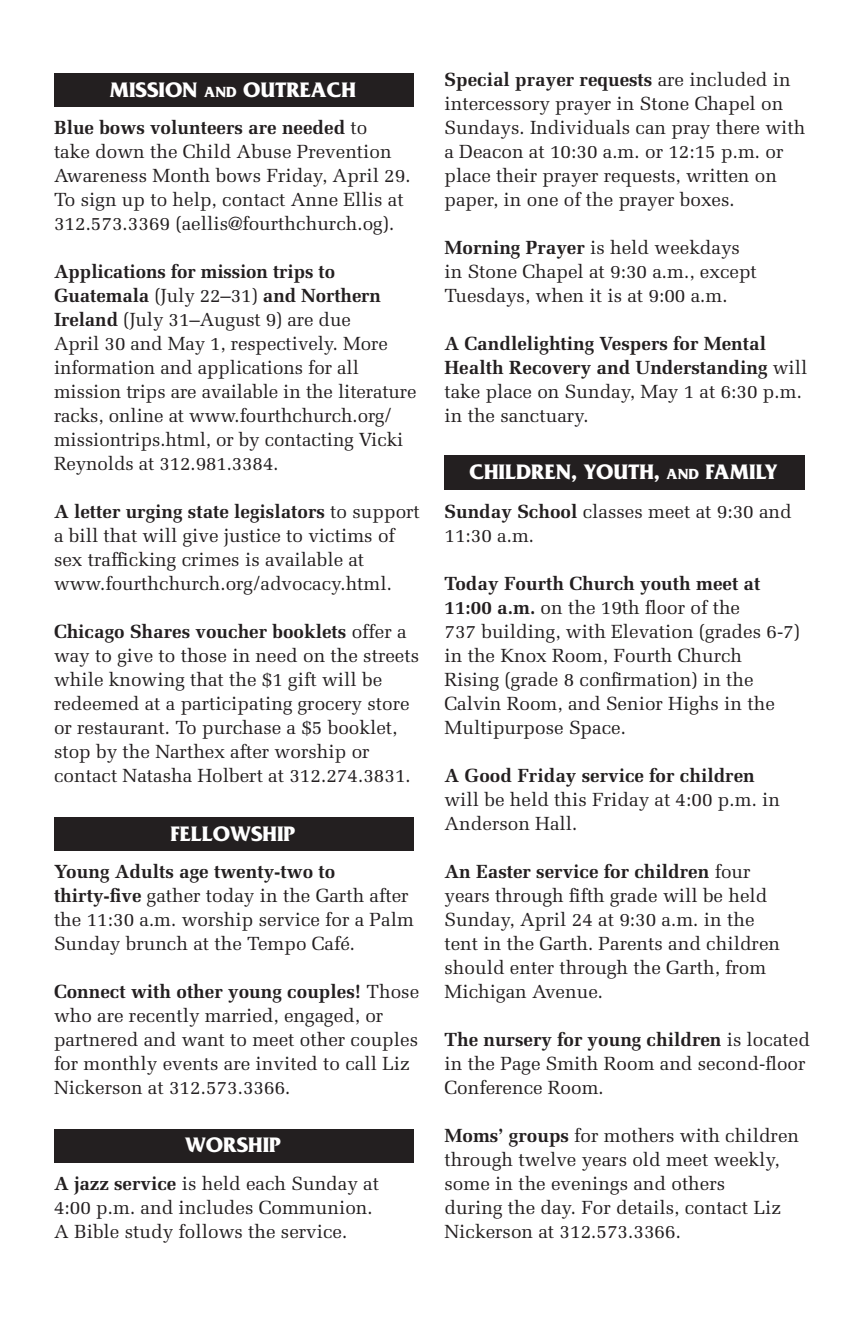
<style>
.page{position:relative;width:864px;height:1332px;background:#fff}
.page>*{position:absolute;margin:0;border:0;box-sizing:border-box;transform-origin:0 0}
.t1{font:700 22px "Friz Quadrata Std";color:#fff}
.t2{font:19px/24px "Melior LT Std";color:#231f20}
.t3{font:700 19px/24px "Melior LT Std";color:#231f20}
.s1{font-size:15.4px}
.s2{font-weight:700}
.s3{font-weight:400}
</style>
<div class="page">
<div style="left:54px;top:1129px;width:360px;height:33px;background:#231f20"></div>
<div style="left:54px;top:817px;width:360px;height:33px;background:#231f20"></div>
<div style="left:445px;top:456px;width:360px;height:34px;background:#231f20"></div>
<div style="left:54px;top:73px;width:360px;height:34px;background:#231f20"></div>
<p class="t1" style="left:110px;top:78px;width:248px">MISSION <span class="s1">AND</span> OUTREACH</p>
<p class="t2" style="left:54px;top:116px;width:358px"><span class="s2">Blue bows volunteers are needed</span> to<br>take down the Child Abuse Prevention Awareness Month bows Friday, April 29.<br>To sign up to help, contact Anne Ellis at 312.573.3369 (aellis@fourthchurch.og).</p>
<p class="t2" style="left:54px;top:260px;width:364px"><span class="s2">Applications for mission trips to Guatemala</span> (July 22–31) <span class="s2">and Northern Ireland</span> (July 31–August 9) are due<br>April 30 and May 1, respectively. More information and applications for all mission trips are available in the literature racks, online at www.fourthchurch.org/ missiontrips.html, or by contacting Vicki Reynolds at 312.981.3384.</p>
<p class="t2" style="left:54px;top:500px;width:367px"><span class="s2">A letter urging state legislators</span> to support a bill that will give justice to victims of sex trafficking crimes is available at www.fourthchurch.org/advocacy.html.</p>
<p class="t2" style="left:54px;top:620px;width:367px"><span class="s2">Chicago Shares voucher booklets</span> offer a way to give to those in need on the streets while knowing that the $1 gift will be redeemed at a participating grocery store or restaurant. To purchase a $5 booklet, stop by the Narthex after worship or contact Natasha Holbert at 312.274.3831.</p>
<p class="t1" style="left:171px;top:821px;width:126px">FELLOWSHIP</p>
<p class="t2" style="left:54px;top:860px;width:361px"><span class="s2">Young Adults age twenty-two to thirty-five</span> gather today in the Garth after the 11:30 a.m. worship service for a Palm Sunday brunch at the Tempo Café.</p>
<p class="t2" style="left:54px;top:980px;width:367px"><span class="s2">Connect with other young couples!</span> Those who are recently married, engaged, or partnered and want to meet other couples for monthly events are invited to call Liz Nickerson at 312.573.3366.</p>
<p class="t1" style="left:185px;top:1133px;width:97px">WORSHIP</p>
<p class="t2" style="left:54px;top:1172px;width:327px"><span class="s2">A jazz service</span> is held each Sunday at<br>4:00 p.m. and includes Communion.<br>A Bible study follows the service.</p>
<p class="t2" style="left:444px;top:68px;width:362px"><span class="s2">Special prayer requests</span> are included in intercessory prayer in Stone Chapel on Sundays. Individuals can pray there with a Deacon at 10:30 a.m. or 12:15 p.m. or place their prayer requests, written on paper, in one of the prayer boxes.</p>
<p class="t2" style="left:444px;top:236px;width:314px"><span class="s2">Morning Prayer</span> is held weekdays in Stone Chapel at 9:30 a.m., except<br>Tuesdays, when it is at 9:00 a.m.</p>
<p class="t3" style="left:444px;top:332px;width:365px">A Candlelighting Vespers for Mental Health Recovery and Understanding <span class="s3">will take place on Sunday, May 1 at 6:30 p.m. in the sanctuary.</span></p>
<p class="t1" style="left:470px;top:460px;width:309px">CHILDREN, YOUTH, <span class="s1">AND</span> FAMILY</p>
<p class="t2" style="left:444px;top:500px;width:349px"><span class="s2">Sunday School</span> classes meet at 9:30 and<br>11:30 a.m.</p>
<p class="t2" style="left:444px;top:572px;width:357px"><span class="s2">Today Fourth Church youth meet at 11:00 a.m.</span> on the 19th floor of the<br>737 building, with Elevation (grades 6-7) in the Knox Room, Fourth Church Rising (grade 8 confirmation) in the Calvin Room, and Senior Highs in the Multipurpose Space.</p>
<p class="t3" style="left:444px;top:764px;width:312px">A Good Friday service for children</p>
<p class="t2" style="left:444px;top:788px;width:337px">will be held this Friday at 4:00 p.m. in<br>Anderson Hall.</p>
<p class="t2" style="left:444px;top:860px;width:337px"><span class="s2">An Easter service for children</span> four years through fifth grade will be held Sunday, April 24 at 9:30 a.m. in the tent in the Garth. Parents and children should enter through the Garth, from Michigan Avenue.</p>
<p class="t2" style="left:444px;top:1028px;width:367px"><span class="s2">The nursery for young children</span> is located in the Page Smith Room and second-floor<br>Conference Room.</p>
<p class="t2" style="left:444px;top:1124px;width:356px"><span class="s2">Moms’ groups</span> for mothers with children through twelve years old meet weekly, some in the evenings and others<br>during the day. For details, contact Liz Nickerson at 312.573.3366.</p>
</div>
